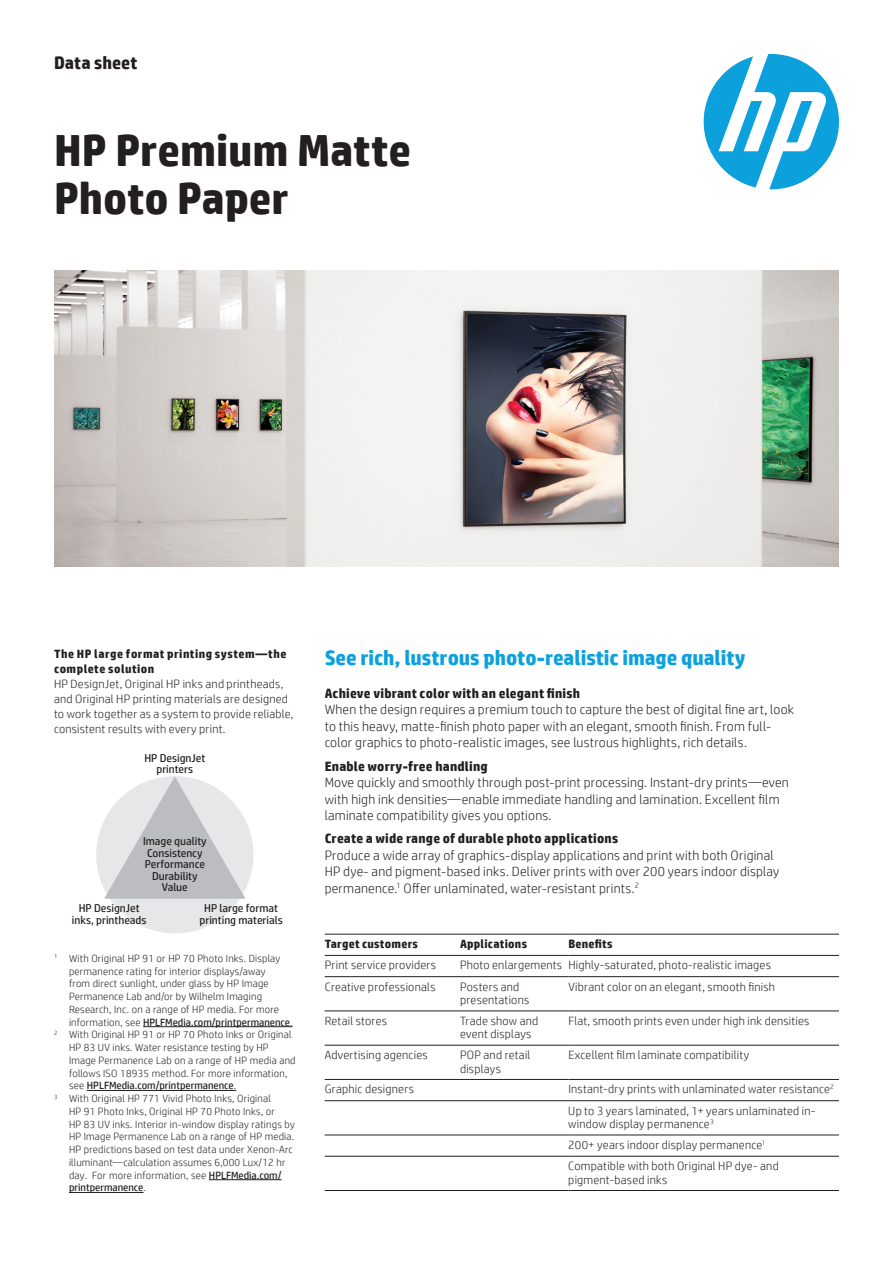
<style>
.page{position:relative;width:893px;height:1263px;background:#fff}
.page>*{position:absolute;margin:0;border:0;box-sizing:border-box;transform-origin:0 0}
.t1{font:700 45px/48px "HP Simplified";letter-spacing:-.005em;color:#231f20}
.t2{font:700 21px "HP Simplified";color:#0ca0dd}
.t3{font:700 18px "HP Simplified";color:#231f20}
.t4{font:300 13.5px/16.5px "HP Simplified";letter-spacing:.015em;color:#231f20}
.t5{font:700 13.5px "HP Simplified";letter-spacing:.015em;color:#231f20}
.t6{font:300 12px/15px "HP Simplified";letter-spacing:.02em;color:#231f20}
.t7{font:700 12px/15px "HP Simplified";letter-spacing:.04em;color:#231f20}
.t8{font:700 12px "HP Simplified";letter-spacing:.02em;color:#231f20}
.t9{font:11.25px/11.4px "HP Simplified";color:#231f20;text-align:center}
.t10{font:300 10.5px "HP Simplified";letter-spacing:.02em;color:#231f20}
.t11{font:10.5px "HP Simplified";color:#231f20}
.s1{font-weight:300}
.s2{font-weight:400}
</style>
<div class="page">
<img style="left:54px;top:271px;width:785px;height:295px">
<svg style="left:704px;top:54px;width:135px;height:135px"></svg>
<div style="left:96px;top:776px;width:157px;height:157px;background:#e6e7e9;border-radius:50%"></div>
<svg style="left:104px;top:776px;width:141px;height:123px"></svg>
<hr style="left:143px;top:1026px;width:149px;height:1px;background:#231f20">
<hr style="left:87px;top:1090px;width:149px;height:1px;background:#231f20">
<hr style="left:209px;top:1179px;width:73px;height:1px;background:#231f20">
<hr style="left:69px;top:1192px;width:74px;height:1px;background:#231f20">
<hr style="left:325px;top:934px;width:135px;height:1px;background:#231f20">
<hr style="left:460px;top:934px;width:108px;height:1px;background:#231f20">
<hr style="left:568px;top:934px;width:271px;height:1px;background:#231f20">
<hr style="left:325px;top:955px;width:135px;height:1px;background:#231f20">
<hr style="left:460px;top:955px;width:108px;height:1px;background:#231f20">
<hr style="left:568px;top:955px;width:271px;height:1px;background:#231f20">
<hr style="left:325px;top:976px;width:135px;height:1px;background:#231f20">
<hr style="left:460px;top:976px;width:108px;height:1px;background:#231f20">
<hr style="left:568px;top:976px;width:271px;height:1px;background:#231f20">
<hr style="left:325px;top:1011px;width:135px;height:1px;background:#231f20">
<hr style="left:460px;top:1011px;width:108px;height:1px;background:#231f20">
<hr style="left:568px;top:1011px;width:271px;height:1px;background:#231f20">
<hr style="left:325px;top:1045px;width:135px;height:1px;background:#231f20">
<hr style="left:460px;top:1045px;width:108px;height:1px;background:#231f20">
<hr style="left:568px;top:1045px;width:271px;height:1px;background:#231f20">
<hr style="left:325px;top:1079px;width:135px;height:1px;background:#231f20">
<hr style="left:460px;top:1079px;width:108px;height:1px;background:#231f20">
<hr style="left:568px;top:1079px;width:271px;height:1px;background:#231f20">
<hr style="left:325px;top:1100px;width:135px;height:1px;background:#231f20">
<hr style="left:460px;top:1100px;width:108px;height:1px;background:#231f20">
<hr style="left:568px;top:1100px;width:271px;height:1px;background:#231f20">
<hr style="left:325px;top:1135px;width:135px;height:1px;background:#231f20">
<hr style="left:460px;top:1135px;width:108px;height:1px;background:#231f20">
<hr style="left:568px;top:1135px;width:271px;height:1px;background:#231f20">
<hr style="left:325px;top:1156px;width:135px;height:1px;background:#231f20">
<hr style="left:460px;top:1156px;width:108px;height:1px;background:#231f20">
<hr style="left:568px;top:1156px;width:271px;height:1px;background:#231f20">
<hr style="left:325px;top:1190px;width:135px;height:1px;background:#231f20">
<hr style="left:460px;top:1190px;width:108px;height:1px;background:#231f20">
<hr style="left:568px;top:1190px;width:271px;height:1px;background:#231f20">
<h3 class="t3" style="left:54px;top:51px;width:85px">Data sheet</h3>
<h1 class="t1" style="left:54px;top:127px;width:359px">HP Premium Matte<br>Photo Paper</h1>
<p class="t7" style="left:54px;top:646px;width:234px">The HP large format printing system—the complete solution</p>
<p class="t6" style="left:54px;top:676px;width:241px">HP DesignJet, Original HP inks and printheads, and Original HP printing materials are designed to work together as a system to provide reliable, consistent results with every print.</p>
<p class="t9" style="left:144px;top:752px;width:62px">HP DesignJet printers</p>
<p class="t9" style="left:143px;top:836px;width:65px">Image quality<br>Consistency<br>Performance<br>Durability<br>Value</p>
<p class="t9" style="left:72px;top:903px;width:76px">HP DesignJet inks, printheads</p>
<p class="t9" style="left:200px;top:903px;width:85px">HP large format printing materials</p>
<p class="t10" style="left:54px;top:951px;width:228px"><sup>1</sup> With Original HP 91 or HP 70 Photo Inks. Display</p>
<p class="t10" style="left:69px;top:964px;width:198px">permanence rating for interior displays/away</p>
<p class="t10" style="left:69px;top:977px;width:201px">from direct sunlight, under glass by HP Image</p>
<p class="t10" style="left:69px;top:990px;width:195px">Permanence Lab and/or by Wilhelm Imaging</p>
<p class="t10" style="left:69px;top:1002px;width:211px">Research, Inc. on a range of HP media. For more</p>
<p class="t11" style="left:69px;top:1015px;width:225px"><span class="s1">information, see</span> HPLFMedia.com/printpermanence<span class="s1">.</span></p>
<p class="t10" style="left:54px;top:1028px;width:239px"><sup>2</sup> With Original HP 91 or HP 70 Photo Inks or Original</p>
<p class="t10" style="left:69px;top:1041px;width:201px">HP 83 UV inks. Water resistance testing by HP</p>
<p class="t10" style="left:69px;top:1053px;width:228px">Image Permanence Lab on a range of HP media and</p>
<p class="t10" style="left:69px;top:1066px;width:220px">follows ISO 18935 method. For more information,</p>
<p class="t11" style="left:69px;top:1079px;width:169px"><span class="s1">see</span> HPLFMedia.com/printpermanence<span class="s1">.</span></p>
<p class="t10" style="left:54px;top:1092px;width:218px"><sup>3</sup> With Original HP 771 Vivid Photo Inks, Original</p>
<p class="t10" style="left:69px;top:1104px;width:208px">HP 91 Photo Inks, Original HP 70 Photo Inks, or</p>
<p class="t10" style="left:69px;top:1117px;width:227px">HP 83 UV inks. Interior in-window display ratings by</p>
<p class="t10" style="left:69px;top:1130px;width:227px">HP Image Permanence Lab on a range of HP media.</p>
<p class="t10" style="left:69px;top:1142px;width:225px">HP predictions based on test data under Xenon-Arc</p>
<p class="t10" style="left:69px;top:1155px;width:218px">illuminant—calculation assumes 6,000 Lux/12 hr</p>
<p class="t10" style="left:69px;top:1168px;width:214px">day. For more information, see <span class="s2">HPLFMedia.com/</span></p>
<p class="t11" style="left:69px;top:1181px;width:78px">printpermanence<span class="s1">.</span></p>
<h2 class="t2" style="left:325px;top:644px;width:422px">See rich, lustrous photo-realistic image quality</h2>
<p class="t5" style="left:325px;top:684px;width:257px">Achieve vibrant color with an elegant finish</p>
<p class="t4" style="left:325px;top:701px;width:471px">When the design requires a premium touch to capture the best of digital fine art, look to this heavy, matte-finish photo paper with an elegant, smooth finish. From full&shy;color graphics to photo-realistic images, see lustrous highlights, rich details.</p>
<p class="t5" style="left:325px;top:757px;width:165px">Enable worry-free handling</p>
<p class="t4" style="left:325px;top:774px;width:466px">Move quickly and smoothly through post-print processing. Instant-dry prints—even with high ink densities—enable immediate handling and lamination. Excellent film laminate compatibility gives you options.</p>
<p class="t5" style="left:325px;top:830px;width:295px">Create a wide range of durable photo applications</p>
<p class="t4" style="left:325px;top:846px;width:456px">Produce a wide array of graphics-display applications and print with both Original<br>HP dye- and pigment-based inks. Deliver prints with over 200 years indoor display permanence.<sup>1</sup> Offer unlaminated, water-resistant prints.<sup>2</sup></p>
<p class="t8" style="left:325px;top:936px;width:95px">Target customers</p>
<p class="t8" style="left:460px;top:936px;width:69px">Applications</p>
<p class="t7" style="left:568px;top:936px;width:46px">Benefits</p>
<p class="t6" style="left:325px;top:957px;width:113px">Print service providers</p>
<p class="t6" style="left:460px;top:957px;width:312px">Photo enlargements Highly-saturated, photo-realistic images</p>
<p class="t6" style="left:325px;top:979px;width:112px">Creative professionals</p>
<p class="t6" style="left:460px;top:979px;width:71px;line-height:13.5px">Posters and presentations</p>
<p class="t6" style="left:568px;top:979px;width:208px">Vibrant color on an elegant, smooth finish</p>
<p class="t6" style="left:325px;top:1013px;width:64px">Retail stores</p>
<p class="t6" style="left:460px;top:1014px;width:80px;line-height:13.5px">Trade show and event displays</p>
<p class="t6" style="left:568px;top:1013px;width:243px">Flat, smooth prints even under high ink densities</p>
<p class="t6" style="left:325px;top:1047px;width:104px">Advertising agencies</p>
<p class="t6" style="left:460px;top:1048px;width:72px;line-height:13.5px">POP and retail displays</p>
<p class="t6" style="left:568px;top:1047px;width:182px">Excellent film laminate compatibility</p>
<p class="t6" style="left:325px;top:1081px;width:91px">Graphic designers</p>
<p class="t6" style="left:568px;top:1078px;width:267px;line-height:21.3px">Instant-dry prints with unlaminated water resistance<sup>2<br></sup>Up to 3 years laminated, 1+ years unlaminated in-</p>
<p class="t6" style="left:568px;top:1113px;width:212px;line-height:21px">window display permanence<sup>3<br></sup>200+ years indoor display permanence<sup>1<br></sup>Compatible with both Original HP dye- and</p>
<p class="t6" style="left:568px;top:1172px;width:101px">pigment-based inks</p>
</div>
